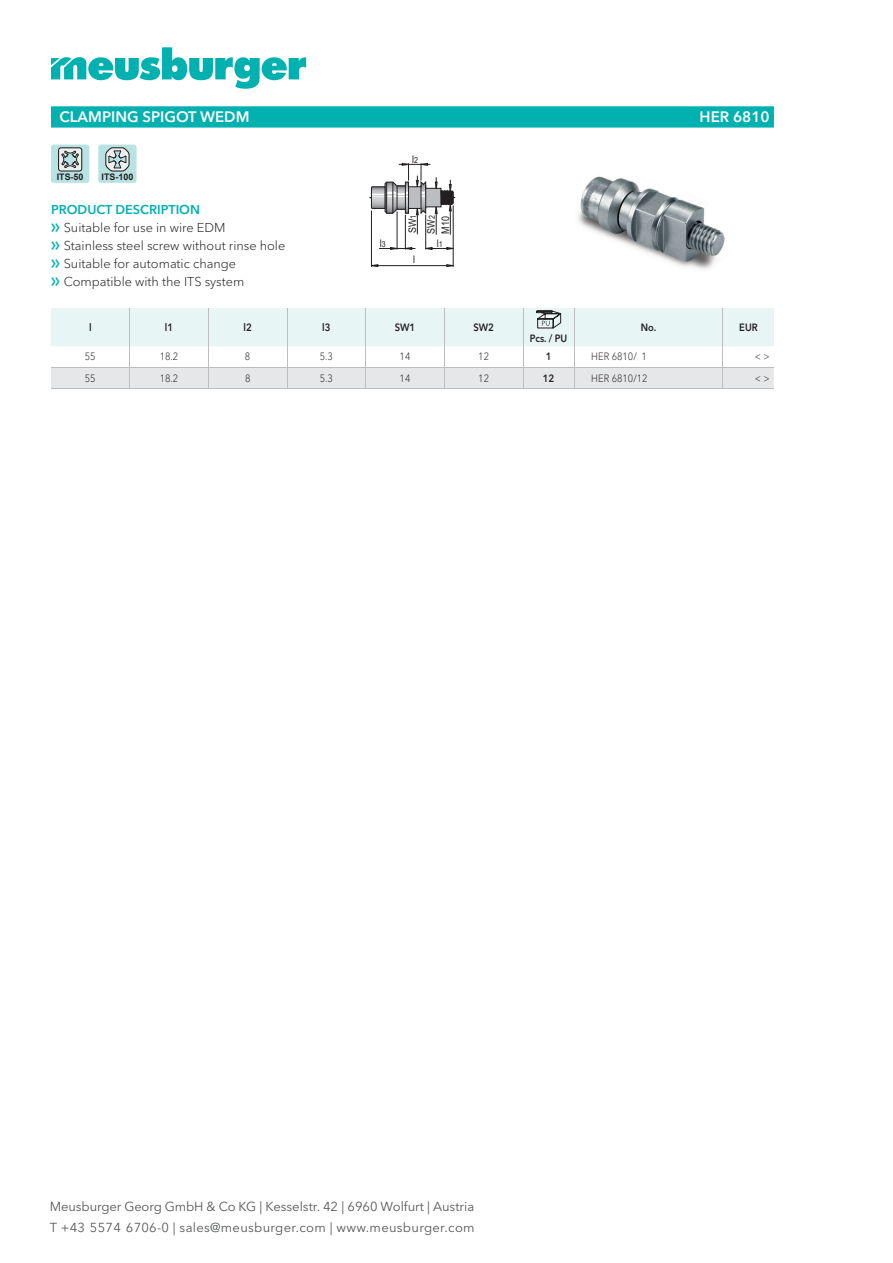
<style>
.page{position:relative;width:893px;height:1263px;background:#fff}
.page>*{position:absolute;margin:0;border:0;box-sizing:border-box;transform-origin:0 0}
.t1{font:600 15px "Avenir Next W1 G";color:#fff}
.t2{font:12.9px/20.7px "Avenir Next W1 G";color:#57585a}
.t3{font:300 12.75px/18px "Avenir Next W1 G";color:#231f20}
.t4{font:300 10.5px "Avenir Next W1 G";color:#231f20;scale:.9 1}
.t5{font:600 10.5px "Avenir Next W1 G";color:#231f20;scale:.9 1}
.t6{font:10.5px/14.1px "Arial";color:#231f20;scale:.85 1}
.t7{font:700 9px "Arial";color:#231f20}
.t8{font:8.25px "Arial";color:#231f20;scale:.85 1}
.s1{font-weight:600;color:#00b1b0}
.s2{font-family:"Meusburger Sonderzeichen";font-weight:400;color:#00b1b0}
.s3{font-size:8.25px}
</style>
<div class="page">
<svg style="left:51px;top:47px;width:255px;height:42px"></svg>
<svg style="left:51px;top:106px;width:723px;height:22px;background:#08b3b2"></svg>
<div style="left:51px;top:145px;width:38px;height:38px;background:#b9e2e3;border-radius:3px"></div>
<svg style="left:60px;top:149px;width:20px;height:21px"></svg>
<div style="left:58px;top:147px;width:24px;height:25px;border:1px solid #231f20;border-radius:3px"></div>
<div style="left:98px;top:145px;width:39px;height:38px;background:#b9e2e3;border-radius:3px"></div>
<div style="left:105px;top:147px;width:25px;height:25px;border:1px solid #231f20;border-radius:6px"></div>
<svg style="left:106px;top:148px;width:23px;height:23px"></svg>
<svg style="left:446px;top:264px;width:7px;height:3px"></svg>
<hr style="left:372px;top:265px;width:81px;height:1px;background:#231f20">
<svg style="left:425px;top:247px;width:28px;height:3px"></svg>
<svg style="left:406px;top:247px;width:6px;height:3px"></svg>
<svg style="left:390px;top:247px;width:7px;height:3px"></svg>
<hr style="left:379px;top:248px;width:36px;height:1px;background:#231f20">
<hr style="left:371px;top:210px;width:1px;height:57px;background:#231f20">
<hr style="left:397px;top:211px;width:1px;height:39px;background:#231f20">
<hr style="left:405px;top:215px;width:1px;height:35px;background:#231f20">
<svg style="left:370px;top:163px;width:85px;height:72px"></svg>
<hr style="left:425px;top:215px;width:1px;height:34px;background:#231f20">
<hr style="left:453px;top:205px;width:1px;height:62px;background:#231f20">
<img style="left:578px;top:176px;width:147px;height:93px">
<svg style="left:51px;top:308px;width:723px;height:81px"></svg>
<p class="t1" style="left:60px;top:108px;width:191px">CLAMPING SPIGOT WEDM</p>
<p class="t1" style="left:700px;top:108px;width:72px">HER 6810</p>
<p class="t7" style="left:57px;top:171px;width:28px">ITS-50</p>
<p class="t7" style="left:102px;top:171px;width:33px">ITS-100</p>
<p class="t3" style="left:51px;top:200px;width:236px"><span class="s1">PRODUCT DESCRIPTION<br></span><span class="s2">f</span> Suitable for use in wire EDM<br><span class="s2">f</span> Stainless steel screw without rinse hole <span class="s2">f</span> Suitable for automatic change<br><span class="s2">f</span> Compatible with the ITS system</p>
<p class="t6" style="left:380px;top:236px;width:8px">l<span class="s3">3</span></p>
<p class="t6" style="left:412px;top:152px;width:8px">l<span class="s3">2</span></p>
<p class="t6" style="left:405px;top:233px;width:23px;rotate:-90deg">SW<span class="s3">1</span></p>
<p class="t6" style="left:413px;top:252px;width:4px">l</p>
<p class="t8" style="left:426px;top:219px;width:6px;rotate:-90deg">2</p>
<p class="t6" style="left:424px;top:234px;width:22px;rotate:-90deg">SW<br>M10</p>
<p class="t6" style="left:437px;top:236px;width:8px">l<span class="s3">1</span></p>
<p class="t5" style="left:89px;top:321px;width:4px">l</p>
<p class="t5" style="left:165px;top:321px;width:11px">l1</p>
<p class="t5" style="left:244px;top:321px;width:11px">l2</p>
<p class="t5" style="left:322px;top:321px;width:11px">l3</p>
<p class="t5" style="left:395px;top:321px;width:24px">SW1</p>
<p class="t5" style="left:473px;top:321px;width:24px">SW2</p>
<p class="t5" style="left:641px;top:321px;width:19px">No.</p>
<p class="t5" style="left:739px;top:321px;width:22px">EUR</p>
<p class="t5" style="left:530px;top:332px;width:43px">Pcs. / PU</p>
<p class="t4" style="left:85px;top:350px;width:14px">55</p>
<p class="t4" style="left:160px;top:350px;width:22px">18.2</p>
<p class="t4" style="left:245px;top:350px;width:8px">8</p>
<p class="t4" style="left:320px;top:350px;width:16px">5.3</p>
<p class="t4" style="left:400px;top:350px;width:14px">14</p>
<p class="t4" style="left:478px;top:350px;width:14px">12</p>
<p class="t5" style="left:546px;top:350px;width:8px">1</p>
<p class="t4" style="left:591px;top:350px;width:63px">HER 6810/ 1</p>
<p class="t4" style="left:755px;top:350px;width:18px">&lt; &gt;</p>
<p class="t4" style="left:85px;top:372px;width:14px">55</p>
<p class="t4" style="left:160px;top:372px;width:22px">18.2</p>
<p class="t4" style="left:245px;top:372px;width:8px">8</p>
<p class="t4" style="left:320px;top:372px;width:16px">5.3</p>
<p class="t4" style="left:400px;top:372px;width:14px">14</p>
<p class="t4" style="left:478px;top:372px;width:14px">12</p>
<p class="t5" style="left:543px;top:372px;width:14px">12</p>
<p class="t4" style="left:591px;top:372px;width:64px">HER 6810/12</p>
<p class="t4" style="left:755px;top:372px;width:18px">&lt; &gt;</p>
<p class="t2" style="left:50px;top:1196px;width:426px">Meusburger Georg GmbH &amp; Co KG | Kesselstr. 42 | 6960 Wolfurt | Austria<br>T +43 5574 6706-0 | sales@meusburger.com | www.meusburger.com</p>
</div>
